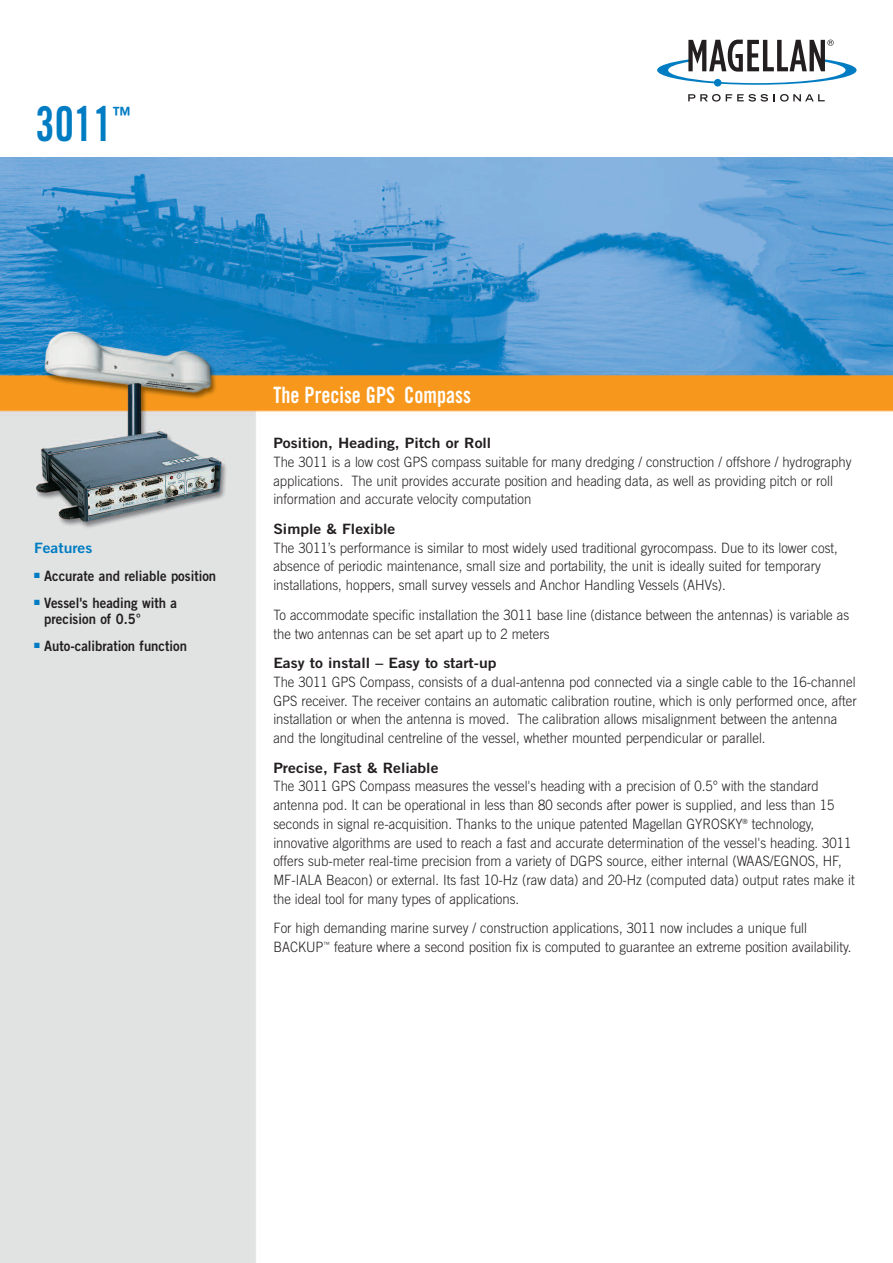
<style>
.page{position:relative;width:893px;height:1263px;background:#fff}
.page>*{position:absolute;margin:0;border:0;box-sizing:border-box;transform-origin:0 0}
.t1{font:48px "Trade Gothic Bold Cond Twenty";color:#007cc2;scale:.9 1}
.t2{font:22.5px "Trade Gothic Bold Cond Twenty";color:#fff;scale:.9 1}
.t3{font:21px "Trade Gothic Bold Cond Twenty";color:#007cc2;scale:.9 1}
.t4{font:300 14.25px/18.8px "Trade Gothic";color:#231f20;scale:.92 1}
.t5{font:14.25px "Trade Gothic Bold Two";color:#231f20;scale:1.1 1}
.t6{font:14.25px/16.2px "Trade Gothic Bold Two";color:#231f20;scale:.92 1}
.t7{font:14.25px "Trade Gothic Bold Two";color:#007cc2;scale:1.1 1}
</style>
<div class="page">
<img style="left:0;top:158px;width:893px;height:1105px">
<svg style="left:688px;top:94px;width:137px;height:8px"></svg>
<svg style="left:657px;top:40px;width:199px;height:47px"></svg>
<h1 class="t1" style="left:35px;top:107px;width:87px">3011</h1>
<h3 class="t3" style="left:112px;top:106px;width:22px">™</h3>
<p class="t7" style="left:34px;top:543px;width:55px">Features</p>
<p class="t6" style="left:34px;top:569px;width:199px"><sup>■</sup> Accurate and reliable position</p>
<p class="t6" style="left:44px;top:596px;width:146px;text-indent:-10px"><sup>■</sup> Vessel's heading with a precision of 0.5°</p>
<p class="t6" style="left:34px;top:639px;width:168px"><sup>■</sup> Auto-calibration function</p>
<h2 class="t2" style="left:274px;top:387px;width:221px">The Precise GPS Compass</h2>
<p class="t5" style="left:273px;top:438px;width:200px">Position, Heading, Pitch or Roll</p>
<p class="t4" style="left:273px;top:454px;width:630px">The 3011 is a low cost GPS compass suitable for many dredging / construction / offshore / hydrography applications. The unit provides accurate position and heading data, as well as providing pitch or roll information and accurate velocity computation</p>
<p class="t5" style="left:273px;top:524px;width:112px">Simple &amp; Flexible</p>
<p class="t4" style="left:273px;top:539px;width:615px">The 3011’s performance is similar to most widely used traditional gyrocompass. Due to its lower cost, absence of periodic maintenance, small size and portability, the unit is ideally suited for temporary installations, hoppers, small survey vessels and Anchor Handling Vessels (AHVs).</p>
<p class="t4" style="left:273px;top:606px;width:627px">To accommodate specific installation the 3011 base line (distance between the antennas) is variable as the two antennas can be set apart up to 2 meters</p>
<p class="t5" style="left:273px;top:658px;width:204px">Easy to install – Easy to start-up</p>
<p class="t4" style="left:273px;top:674px;width:635px">The 3011 GPS Compass, consists of a dual-antenna pod connected via a single cable to the 16-channel GPS receiver. The receiver contains an automatic calibration routine, which is only performed once, after installation or when the antenna is moved. The calibration allows misalignment between the antenna and the longitudinal centreline of the vessel, whether mounted perpendicular or parallel.</p>
<p class="t5" style="left:273px;top:762px;width:152px">Precise, Fast &amp; Reliable</p>
<p class="t4" style="left:273px;top:778px;width:633px">The 3011 GPS Compass measures the vessel's heading with a precision of 0.5° with the standard antenna pod. It can be operational in less than 80 seconds after power is supplied, and less than 15 seconds in signal re-acquisition. Thanks to the unique patented Magellan GYROSKY<sup>®</sup> technology, innovative algorithms are used to reach a fast and accurate determination of the vessel's heading. 3011 offers sub-meter real-time precision from a variety of DGPS source, either internal (WAAS/EGNOS, HF, MF-IALA Beacon) or external. Its fast 10-Hz (raw data) and 20-Hz (computed data) output rates make it the ideal tool for many types of applications.</p>
<p class="t4" style="left:273px;top:920px;width:630px">For high demanding marine survey / construction applications, 3011 now includes a unique full<br>BACKUP<sup>™</sup> feature where a second position fix is computed to guarantee an extreme position availability.</p>
</div>
